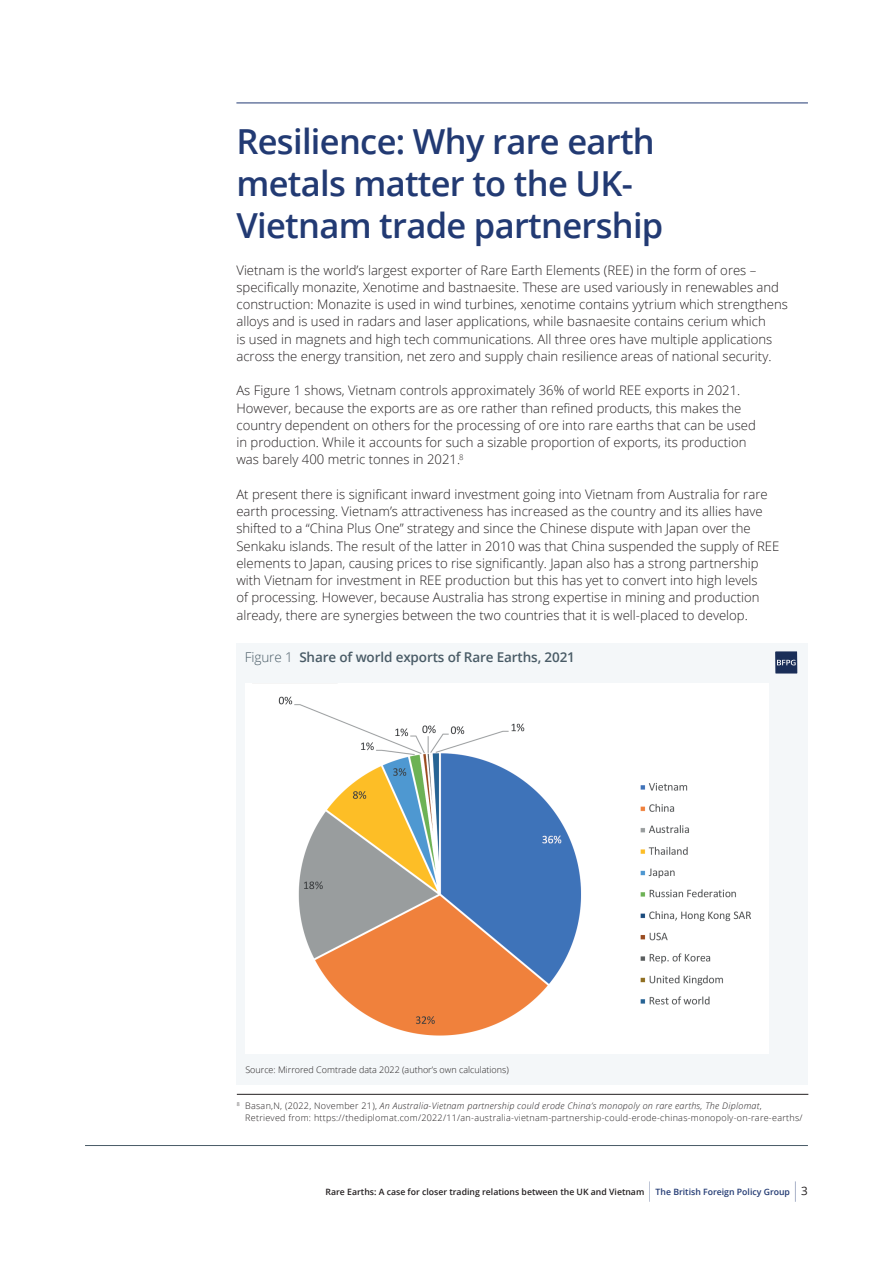
<style>
.page{position:relative;width:893px;height:1263px;background:#fff}
.page>*{position:absolute;margin:0;border:0;box-sizing:border-box;transform-origin:0 0}
.t1{font:600 34.5px/42px "Open Sans";letter-spacing:-.02em;color:#223a73}
.t2{font:600 20.25px "Open Sans";color:#223a73;scale:.2 1}
.t3{font:600 13.5px "Open Sans";letter-spacing:-.01em;color:#495b66}
.t4{font:300 13.2px/17.2px "Open Sans";color:#231f20}
.t5{font:11.55px "Open Sans";color:#231f20}
.t6{font:300 9px/11.2px "Open Sans";letter-spacing:.03em;color:#231f20}
.t7{font:300 9px "Open Sans";color:#231f20}
.t8{font:600 8.7px "Open Sans";color:#231f20}
.t9{font:600 8.7px "Open Sans";color:#223a73}
.s1{font-weight:300}
.s2{font-style:italic}
</style>
<div class="page">
<hr style="left:85px;top:1145px;width:723px;height:1px;background:#495b66">
<hr style="left:236px;top:103px;width:572px;height:1px;background:#223a73">
<div style="left:236px;top:643px;width:572px;height:442px;background:#f4f7f9"></div>
<img style="left:245px;top:684px;width:523px;height:369px">
<svg style="left:775px;top:651px;width:23px;height:23px"></svg>
<hr style="left:237px;top:1094px;width:571px;height:1px;background:#231f20">
<h1 class="t1" style="left:236px;top:120px;width:429px">Resilience: Why rare earth metals matter to the UK-<br>Vietnam trade partnership</h1>
<p class="t4" style="left:236px;top:261px;width:553px">Vietnam is the world’s largest exporter of Rare Earth Elements (REE) in the form of ores – specifically monazite, Xenotime and bastnaesite. These are used variously in renewables and construction: Monazite is used in wind turbines, xenotime contains yytrium which strengthens alloys and is used in radars and laser applications, while basnaesite contains cerium which<br>is used in magnets and high tech communications. All three ores have multiple applications across the energy transition, net zero and supply chain resilience areas of national security.</p>
<p class="t4" style="left:236px;top:381px;width:521px">As Figure 1 shows, Vietnam controls approximately 36% of world REE exports in 2021.<br>However, because the exports are as ore rather than refined products, this makes the country dependent on others for the processing of ore into rare earths that can be used in production. While it accounts for such a sizable proportion of exports, its production was barely 400 metric tonnes in 2021.<sup>8</sup></p>
<p class="t4" style="left:236px;top:485px;width:544px">At present there is significant inward investment going into Vietnam from Australia for rare earth processing. Vietnam’s attractiveness has increased as the country and its allies have shifted to a “China Plus One” strategy and since the Chinese dispute with Japan over the Senkaku islands. The result of the latter in 2010 was that China suspended the supply of REE elements to Japan, causing prices to rise significantly. Japan also has a strong partnership with Vietnam for investment in REE production but this has yet to convert into high levels<br>of processing. However, because Australia has strong expertise in mining and production already, there are synergies between the two countries that it is well-placed to develop.</p>
<p class="t3" style="left:245px;top:648px;width:331px"><span class="s1">Figure 1</span> Share of world exports of Rare Earths, 2021</p>
<p class="t7" style="left:245px;top:1063px;width:265px">Source: Mirrored Comtrade data 2022 (author’s own calculations)</p>
<p class="t6" style="left:245px;top:1100px;width:559px;text-indent:-8px"><sup>8</sup> Basan,N, (2022, November 21), <span class="s2">An Australia-Vietnam partnership could erode China’s monopoly on rare earths, The Diplomat</span>,<br>Retrieved from: https://thediplomat.com/2022/11/an-australia-vietnam-partnership-could-erode-chinas-monopoly-on-rare-earths/</p>
<p class="t8" style="left:326px;top:1186px;width:320px">Rare Earths: A case for closer trading relations between the UK and Vietnam</p>
<h2 class="t2" style="left:649px;top:1175px;width:13px">|</h2>
<p class="t9" style="left:656px;top:1186px;width:136px">The British Foreign Policy Group</p>
<h2 class="t2" style="left:794px;top:1175px;width:13px">|</h2>
<p class="t5" style="left:801px;top:1183px;width:8px">3</p>
</div>
